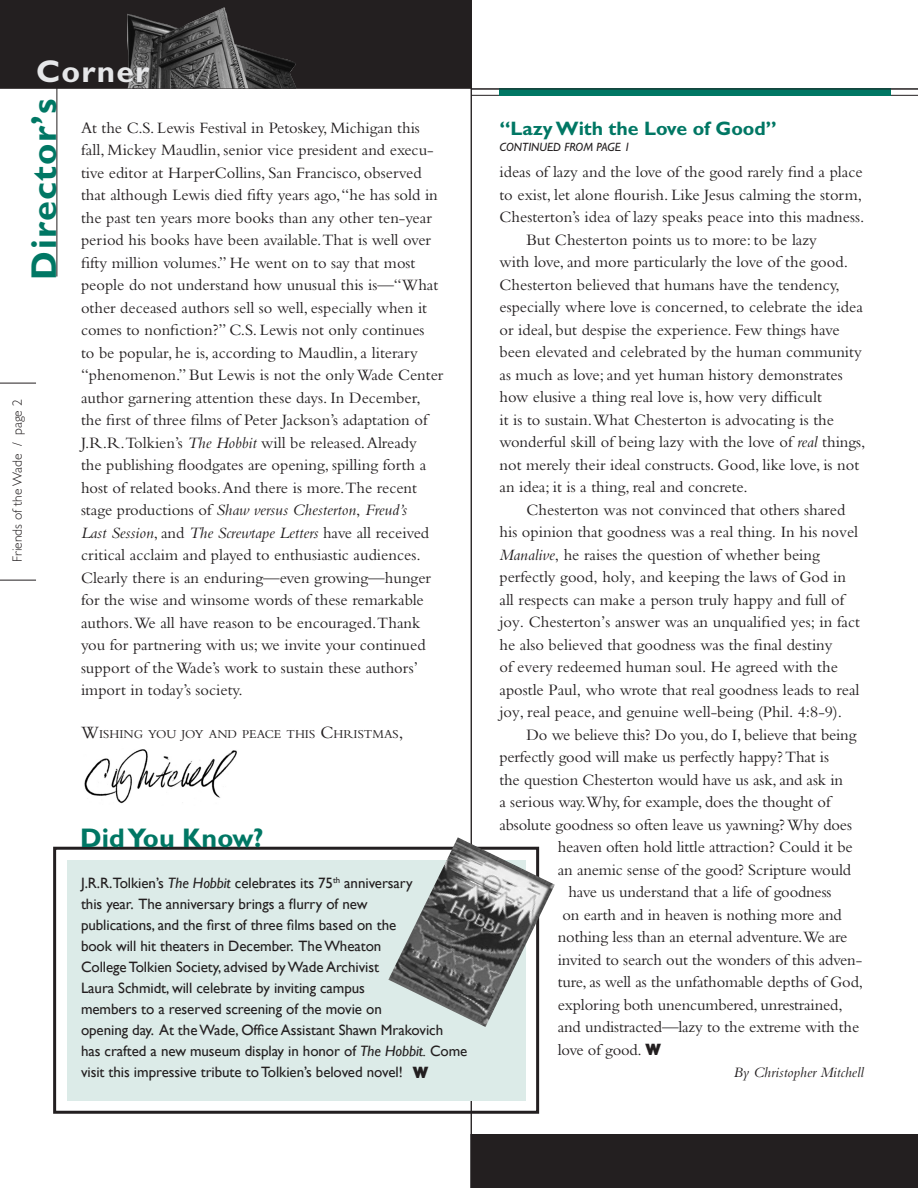
<style>
.page{position:relative;width:918px;height:1188px;background:#fff}
.page>*{position:absolute;margin:0;border:0;box-sizing:border-box;transform-origin:0 0}
.Titles_Large{font:700 36px "Gill Sans";letter-spacing:.035em;color:#007764}
.Titles_Large_Light{font:700 31.5px "Gill Sans";letter-spacing:.04em;color:#e6e7e9}
.t1{font:700 31.5px "Gill Sans";letter-spacing:.04em;color:#e6e7e9}
.Titles_Medium_Dark{font:700 27px "Gill Sans";color:#007764}
.Titles_Small_Dark{font:700 19.5px "Gill Sans";color:#007764}
.Body_Text{font:16.5px/22.5px "Bembo";color:#231f20}
.Body_Text_First_Para{font:16.5px/22.5px "Bembo";color:#231f20}
.End_Article_Icon{font:800 16.5px "Gill Sans";color:#231f20}
.Did_You_Know_Inside{font:15px/21px "Gill Sans";letter-spacing:-.005em;color:#231f20}
.Body_Text_First_Para-2{font:italic 15px "Bembo";color:#231f20}
.t2{font:300 13.5px "Gill Sans";color:#231f20}
.Director_s_Corner_Cl{font:12.6px "Bembo";color:#231f20}
.Continued__Top_of_Pa{font:italic 12px "Gill Sans";color:#231f20}
.s1{font-style:italic}
.s2{font-size:18px}
.s3{font-family:"Gill Sans";font-weight:800}
</style>
<div class="page">
<hr style="left:0;top:580px;width:36px;height:1px;background:#231f20">
<hr style="left:0;top:383px;width:36px;height:1px;background:#231f20">
<hr style="left:471px;top:95px;width:447px;height:1px;background:#231f20">
<div style="left:500px;top:89px;width:391px;height:7px;background:#007764"></div>
<svg style="left:0;top:0;width:471px;height:89px;background:#2d2a2a"></svg>
<hr style="left:471px;top:0;width:1px;height:1188px;background:#231f20">
<hr style="left:57px;top:87px;width:1px;height:190px;background:#231f20">
<div style="left:53px;top:847px;width:486px;height:267px;border:3px solid #231f20"></div>
<div style="left:67px;top:860px;width:459px;height:240px;background:#dcebe8"></div>
<hr style="left:471px;top:89px;width:447px;height:1px;background:#231f20">
<div style="left:472px;top:1134px;width:446px;height:54px;background:#231f20"></div>
<img style="left:84px;top:749px;width:153px;height:55px">
<img style="left:388px;top:837px;width:167px;height:190px">
<p class="t1" style="left:41px;top:49px;width:115px">Corner</p>
<p class="Titles_Large_Light" style="left:36px;top:53px;width:115px">Corner</p>
<p class="Titles_Large" style="left:23px;top:280px;width:183px;rotate:-90deg">Director’s</p>
<p class="t2" style="left:10px;top:562px;width:164px;rotate:-90deg">Friends of the Wade / page 2</p>
<p class="Body_Text_First_Para" style="left:81px;top:116px;width:364px">At the C.S. Lewis Festival in Petoskey, Michigan this fall, Mickey Maudlin, senior vice president and execu&shy;tive editor at HarperCollins, San Francisco, observed that although Lewis died fifty years ago, “he has sold in the past ten years more books than any other ten-year period his books have been available.That is well over fifty million volumes.” He went on to say that most people do not understand how unusual this is—“What other deceased authors sell so well, especially when it comes to nonfiction?” C.S. Lewis not only continues<br>to be popular, he is, according to Maudlin, a literary “phenomenon.” But Lewis is not the only Wade Center author garnering attention these days. In December, the first of three films of Peter Jackson’s adaptation of J.R.R.Tolkien’s <span class="s1">The Hobbit</span> will be released. Already<br>the publishing floodgates are opening, spilling forth a host of related books. And there is more.The recent stage productions of <span class="s1">Shaw versus Chesterton</span>, <span class="s1">Freud’s<br>Last Session</span>, and <span class="s1">The Screwtape Letters</span> have all received critical acclaim and played to enthusiastic audiences.<br>Clearly there is an enduring—even growing—hunger for the wise and winsome words of these remarkable authors.We all have reason to be encouraged.Thank you for partnering with us; we invite your continued support of the Wade’s work to sustain these authors’ import in today’s society.</p>
<p class="Director_s_Corner_Cl" style="left:81px;top:727px;width:324px"><span class="s2">W</span>ISHING YOU JOY AND PEACE THIS <span class="s2">C</span>HRISTMAS<span class="s2">,</span></p>
<p class="Titles_Medium_Dark" style="left:80px;top:822px;width:185px">Did You Know?</p>
<p class="Did_You_Know_Inside" style="left:81px;top:873px;width:388px">J.R.R.Tolkien’s <span class="s1">The Hobbit</span> celebrates its 75<sup>th</sup> anniversary<br>this year. The anniversary brings a flurry of new<br>publications, and the first of three films based on the<br>book will hit theaters in December. The Wheaton<br>College Tolkien Society, advised by Wade Archivist<br>Laura Schmidt, will celebrate by inviting campus<br>members to a reserved screening of the movie on<br>opening day. At the Wade, Office Assistant Shawn Mrakovich<br>has crafted a new museum display in honor of <span class="s1">The Hobbit.</span> Come visit this impressive tribute to Tolkien’s beloved novel!</p>
<p class="End_Article_Icon" style="left:413px;top:1062px;width:18px">W</p>
<p class="Titles_Small_Dark" style="left:500px;top:117px;width:279px">“Lazy With the Love of Good”</p>
<p class="Continued__Top_of_Pa" style="left:500px;top:140px;width:132px">CONTINUED FROM PAGE 1</p>
<p class="Body_Text" style="left:500px;top:161px;width:366px">ideas of lazy and the love of the good rarely find a place to exist, let alone flourish. Like Jesus calming the storm,<br>Chesterton’s idea of lazy speaks peace into this madness.</p>
<p class="Body_Text" style="left:500px;top:228px;width:368px;text-indent:27px">But Chesterton points us to more: to be lazy<br>with love, and more particularly the love of the good.<br>Chesterton believed that humans have the tendency, especially where love is concerned, to celebrate the idea or ideal, but despise the experience. Few things have been elevated and celebrated by the human community as much as love; and yet human history demonstrates how elusive a thing real love is, how very difficult<br>it is to sustain.What Chesterton is advocating is the wonderful skill of being lazy with the love of <span class="s1">real</span> things, not merely their ideal constructs. Good, like love, is not an idea; it is a thing, real and concrete.</p>
<p class="Body_Text" style="left:500px;top:498px;width:362px;text-indent:27px">Chesterton was not convinced that others shared his opinion that goodness was a real thing. In his novel <span class="s1">Manalive</span>, he raises the question of whether being perfectly good, holy, and keeping the laws of God in all respects can make a person truly happy and full of joy. Chesterton’s answer was an unqualified yes; in fact he also believed that goodness was the final destiny<br>of every redeemed human soul. He agreed with the apostle Paul, who wrote that real goodness leads to real joy, real peace, and genuine well-being (Phil. 4:8-9).</p>
<p class="Body_Text" style="left:526px;top:723px;width:331px">Do we believe this? Do you, do I, believe that being</p>
<p class="Body_Text" style="left:500px;top:746px;width:331px">perfectly good will make us perfectly happy? That is</p>
<p class="Body_Text" style="left:500px;top:768px;width:345px">the question Chesterton would have us ask, and ask in</p>
<p class="Body_Text" style="left:500px;top:791px;width:332px">a serious way.Why, for example, does the thought of</p>
<p class="Body_Text" style="left:500px;top:813px;width:354px">absolute goodness so often leave us yawning? Why does</p>
<p class="Body_Text" style="left:558px;top:836px;width:296px">heaven often hold little attraction? Could it be</p>
<p class="Body_Text" style="left:558px;top:858px;width:295px">an anemic sense of the good? Scripture would</p>
<p class="Body_Text" style="left:568px;top:881px;width:264px">have us understand that a life of goodness</p>
<p class="Body_Text" style="left:562px;top:903px;width:281px">on earth and in heaven is nothing more and</p>
<p class="Body_Text" style="left:558px;top:926px;width:291px">nothing less than an eternal adventure.We are</p>
<p class="Body_Text" style="left:558px;top:948px;width:306px">invited to search out the wonders of this adven-</p>
<p class="Body_Text" style="left:558px;top:971px;width:307px">ture, as well as the unfathomable depths of God,</p>
<p class="Body_Text" style="left:558px;top:993px;width:286px">exploring both unencumbered, unrestrained,</p>
<p class="Body_Text" style="left:558px;top:1016px;width:303px">and undistracted—lazy to the extreme with the</p>
<p class="Body_Text" style="left:558px;top:1038px;width:105px">love of good. <span class="s3">W</span></p>
<p class="Body_Text_First_Para-2" style="left:733px;top:1064px;width:132px">By Christopher Mitchell</p>
</div>
